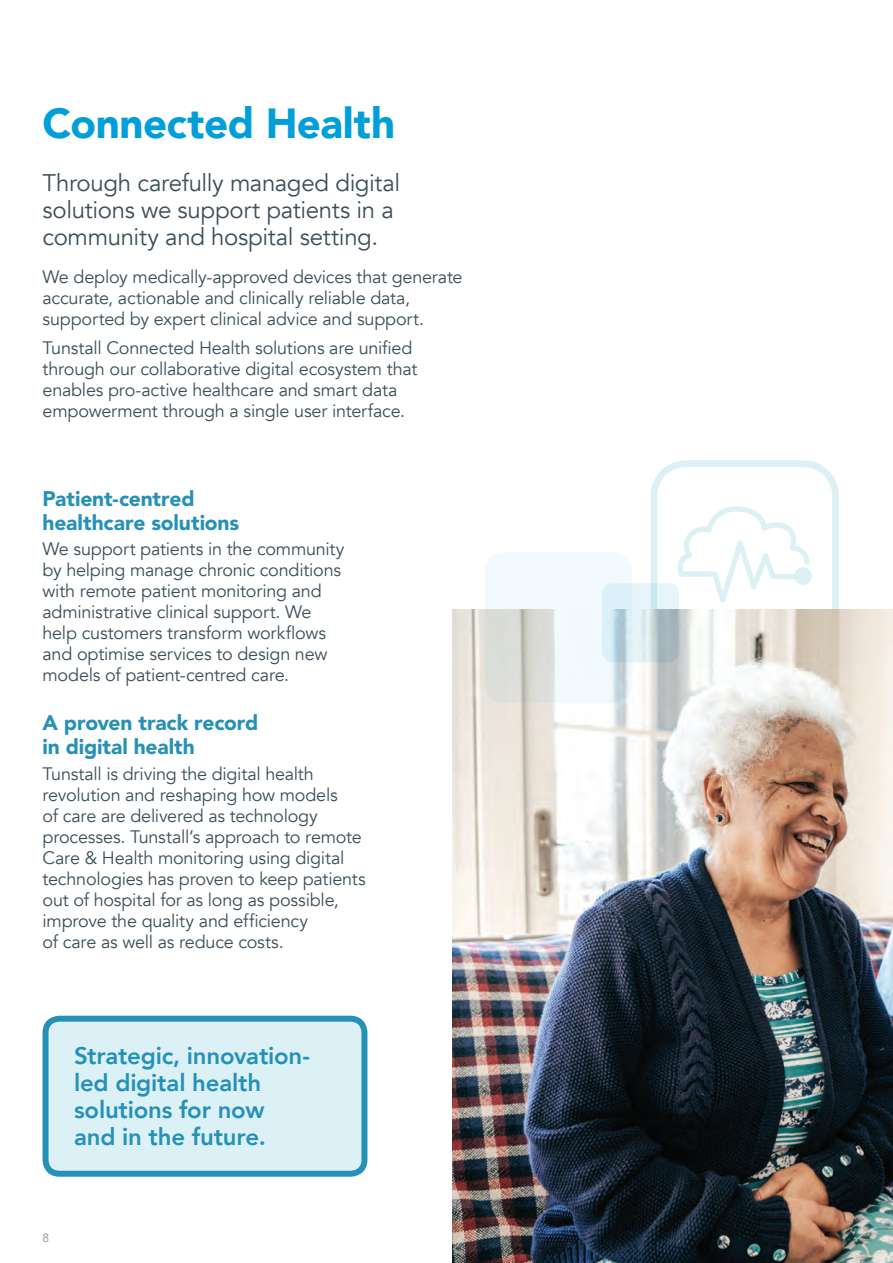
<style>
.page{position:relative;width:893px;height:1263px;background:#fff}
.page>*{position:absolute;margin:0;border:0;box-sizing:border-box;transform-origin:0 0}
.t1{font:900 42px "Avenir";letter-spacing:-.01em;color:#009fda}
.Intro{font:24px/27px "Avenir";letter-spacing:-.015em;color:#3d4f59}
.Intro-2{font:800 24px/27px "Avenir";letter-spacing:-.01em;color:#2691b8}
.Body_heading{font:900 21px/24px "Avenir LT Std";letter-spacing:-.005em;color:#2691b8}
.Body{font:18px/21px "Avenir";letter-spacing:-.015em;color:#3d4f59}
.t2{font:12px "Avenir LT Std";color:#839399}
</style>
<div class="page">
<svg style="left:651px;top:460px;width:188px;height:150px"></svg>
<img style="left:453px;top:610px;width:440px;height:653px">
<svg style="left:485px;top:552px;width:147px;height:151px;fill:#f3fafd"></svg>
<svg style="left:602px;top:583px;width:77px;height:79px;background:#cddfe6"></svg>
<div style="left:46px;top:1019px;width:318px;height:155px;background:#dcf1f5;border-radius:14px"></div>
<div style="left:43px;top:1016px;width:324px;height:161px;border:6px solid #2691b8;border-radius:14px"></div>
<h3 class="t1" style="left:43px;top:87px;width:354px">Connected Health</h3>
<p class="Intro" style="left:43px;top:169px;width:359px">Through carefully managed digital solutions we support patients in a community and hospital setting.</p>
<p class="Body" style="left:43px;top:266px;width:422px">We deploy medically-approved devices that generate accurate, actionable and clinically reliable data, supported by expert clinical advice and support.</p>
<p class="Body" style="left:43px;top:338px;width:377px">Tunstall Connected Health solutions are unified through our collaborative digital ecosystem that enables pro-active healthcare and smart data empowerment through a single user interface.</p>
<p class="Body_heading" style="left:43px;top:486px;width:198px">Patient-centred healthcare solutions</p>
<p class="Body" style="left:43px;top:538px;width:304px">We support patients in the community by helping manage chronic conditions with remote patient monitoring and administrative clinical support. We help customers transform workflows and optimise services to design new models of patient-centred care.</p>
<p class="Body_heading" style="left:43px;top:711px;width:217px">A proven track record in digital health</p>
<p class="Body" style="left:43px;top:763px;width:325px">Tunstall is driving the digital health revolution and reshaping how models<br>of care are delivered as technology processes. Tunstall’s approach to remote Care &amp; Health monitoring using digital technologies has proven to keep patients out of hospital for as long as possible, improve the quality and efficiency<br>of care as well as reduce costs.</p>
<p class="Intro-2" style="left:74px;top:1042px;width:237px">Strategic, innovation&shy;led digital health solutions for now and in the future.</p>
<p class="t2" style="left:43px;top:1231px;width:8px">8</p>
</div>
